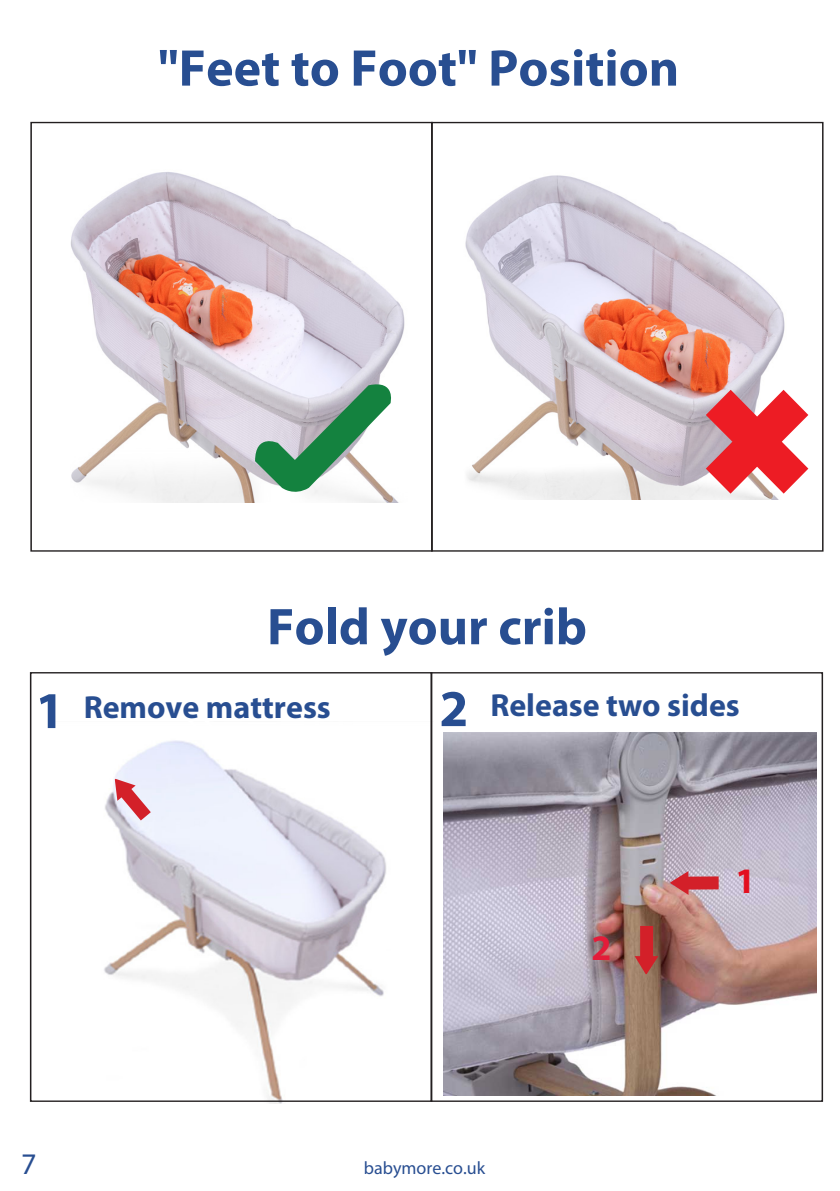
<style>
.page{position:relative;width:840px;height:1191px;background:#fff}
.page>*{position:absolute;margin:0;border:0;box-sizing:border-box;transform-origin:0 0}
.t1{font:700 52px "Myriad Pro";color:#284e91}
.t2{font:700 36px "Myriad Pro";color:#e30f1f}
.t3{font:700 36px "Myriad Pro";color:#e31c39}
.t4{font:700 32px "Myriad Pro";color:#284e91}
.t5{font:30px "Myriad Pro";color:#284e91}
.t6{font:18px "Myriad Pro";color:#284e91}
.s1{font-size:52px}
</style>
<div class="page">
<img style="left:443px;top:732px;width:372px;height:363px">
<img style="left:104px;top:722px;width:329px;height:381px">
<img style="left:71px;top:172px;width:334px;height:330px">
<img style="left:465px;top:175px;width:343px;height:324px">
<svg style="left:705px;top:390px;width:102px;height:103px"></svg>
<svg style="left:255px;top:379px;width:141px;height:118px"></svg>
<svg style="left:174px;top:722px;width:45px;height:21px"></svg>
<svg style="left:115px;top:779px;width:36px;height:41px"></svg>
<svg style="left:634px;top:926px;width:24px;height:48px"></svg>
<svg style="left:670px;top:871px;width:48px;height:24px"></svg>
<p class="t1" style="left:158px;top:34px;width:522px">"Feet to Foot" Position</p>
<p class="t1" style="left:267px;top:593px;width:321px">Fold your crib</p>
<p class="t4" style="left:35px;top:686px;width:297px"><span class="s1">1</span> Remove mattress</p>
<p class="t4" style="left:439px;top:684px;width:302px"><span class="s1">2</span> Release two sides</p>
<p class="t5" style="left:21px;top:1145px;width:17px">7</p>
<p class="t6" style="left:363px;top:1157px;width:123px">babymore.co.uk</p>
<p class="t3" style="left:591px;top:924px;width:21px">2</p>
<p class="t2" style="left:735px;top:857px;width:21px">1</p>
</div>
